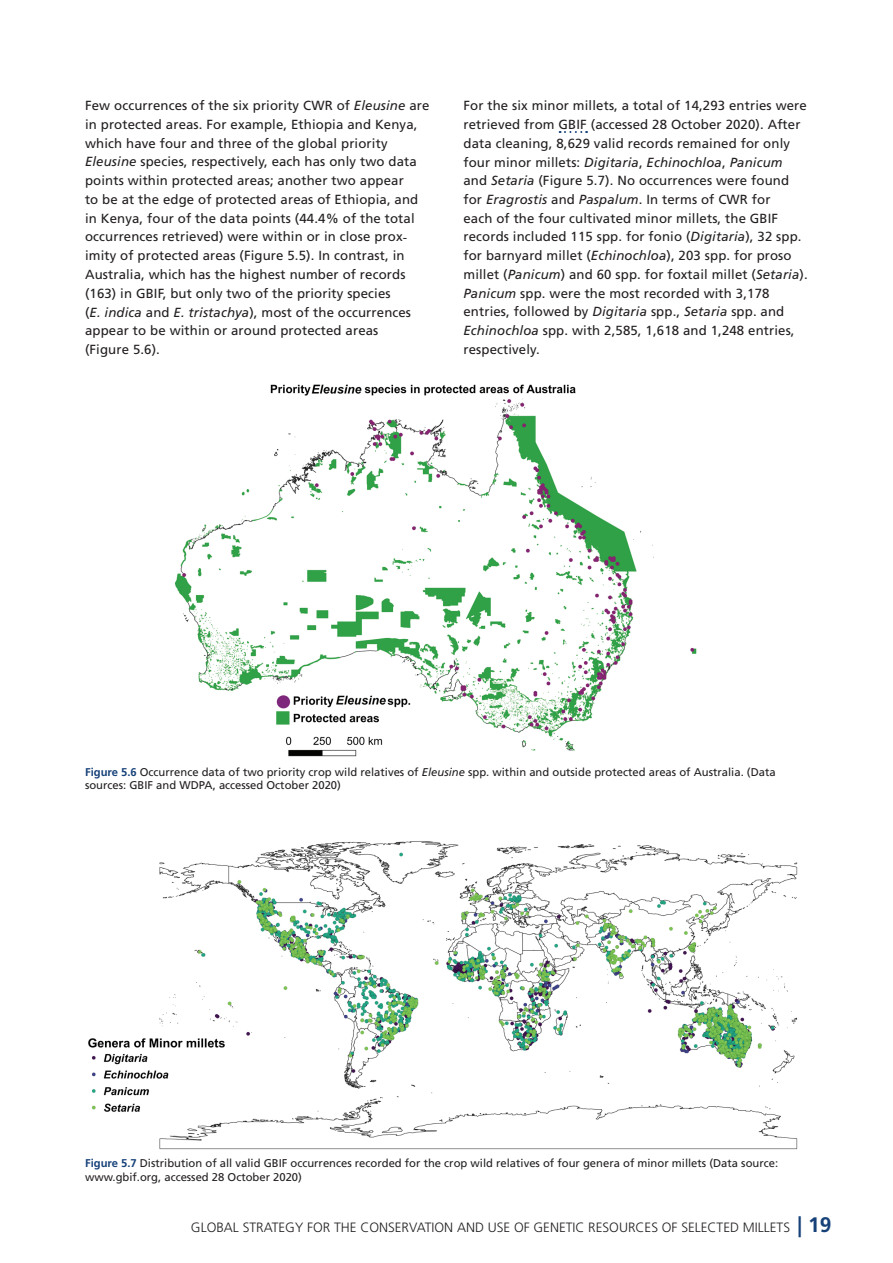
<style>
.page{position:relative;width:893px;height:1263px;background:#fff}
.page>*{position:absolute;margin:0;border:0;box-sizing:border-box;transform-origin:0 0}
.t1{font:300 13.5px "Frutiger LT Std";color:#231f20}
.t2{font:13.2px/18.8px "Frutiger LT Std";letter-spacing:.01em;color:#231f20}
.t3{font:11.25px/13.5px "Frutiger LT Std";color:#231f20}
.s1{font-style:italic}
.s2{font-weight:700;color:#164179}
.s3{font-weight:700;font-size:21px;color:#164179}
</style>
<div class="page">
<svg style="left:560px;top:131px;width:27px;height:2px"></svg>
<img style="left:174px;top:384px;width:523px;height:373px">
<img style="left:88px;top:841px;width:710px;height:309px">
<p class="t2" style="left:85px;top:96px;width:346px">Few occurrences of the six priority CWR of <span class="s1">Eleusine</span> are in protected areas. For example, Ethiopia and Kenya, which have four and three of the global priority <span class="s1">Eleusine</span> species, respectively, each has only two data points within protected areas; another two appear<br>to be at the edge of protected areas of Ethiopia, and in Kenya, four of the data points (44.4% of the total occurrences retrieved) were within or in close prox&shy;imity of protected areas (Figure 5.5). In contrast, in Australia, which has the highest number of records (163) in GBIF, but only two of the priority species<br>(<span class="s1">E. indica</span> and <span class="s1">E. tristachya</span>), most of the occurrences appear to be within or around protected areas<br>(Figure 5.6).</p>
<p class="t2" style="left:463px;top:96px;width:346px">For the six minor millets, a total of 14,293 entries were retrieved from GBIF (accessed 28 October 2020). After data cleaning, 8,629 valid records remained for only four minor millets: <span class="s1">Digitaria</span>, <span class="s1">Echinochloa</span>, <span class="s1">Panicum </span>and <span class="s1">Setaria</span> (Figure 5.7). No occurrences were found for <span class="s1">Eragrostis</span> and <span class="s1">Paspalum</span>. In terms of CWR for<br>each of the four cultivated minor millets, the GBIF records included 115 spp. for fonio (<span class="s1">Digitaria</span>), 32 spp. for barnyard millet (<span class="s1">Echinochloa</span>), 203 spp. for proso millet (<span class="s1">Panicum</span>) and 60 spp. for foxtail millet (<span class="s1">Setaria</span>).<br><span class="s1">Panicum</span> spp. were the most recorded with 3,178 entries, followed by <span class="s1">Digitaria</span> spp., <span class="s1">Setaria</span> spp. and <span class="s1">Echinochloa</span> spp. with 2,585, 1,618 and 1,248 entries, respectively.</p>
<p class="t3" style="left:85px;top:765px;width:692px"><span class="s2">Figure 5.6</span> Occurrence data of two priority crop wild relatives of <span class="s1">Eleusine</span> spp. within and outside protected areas of Australia. (Data sources: GBIF and WDPA, accessed October 2020)</p>
<p class="t3" style="left:85px;top:1156px;width:695px"><span class="s2">Figure 5.7</span> Distribution of all valid GBIF occurrences recorded for the crop wild relatives of four genera of minor millets (Data source: www.gbif.org, accessed 28 October 2020)</p>
<p class="t1" style="left:191px;top:1219px;width:642px">GLOBAL STRATEGY FOR THE CONSERVATION AND USE OF GENETIC RESOURCES OF SELECTED MILLETS <span class="s3">| 19</span></p>
</div>
